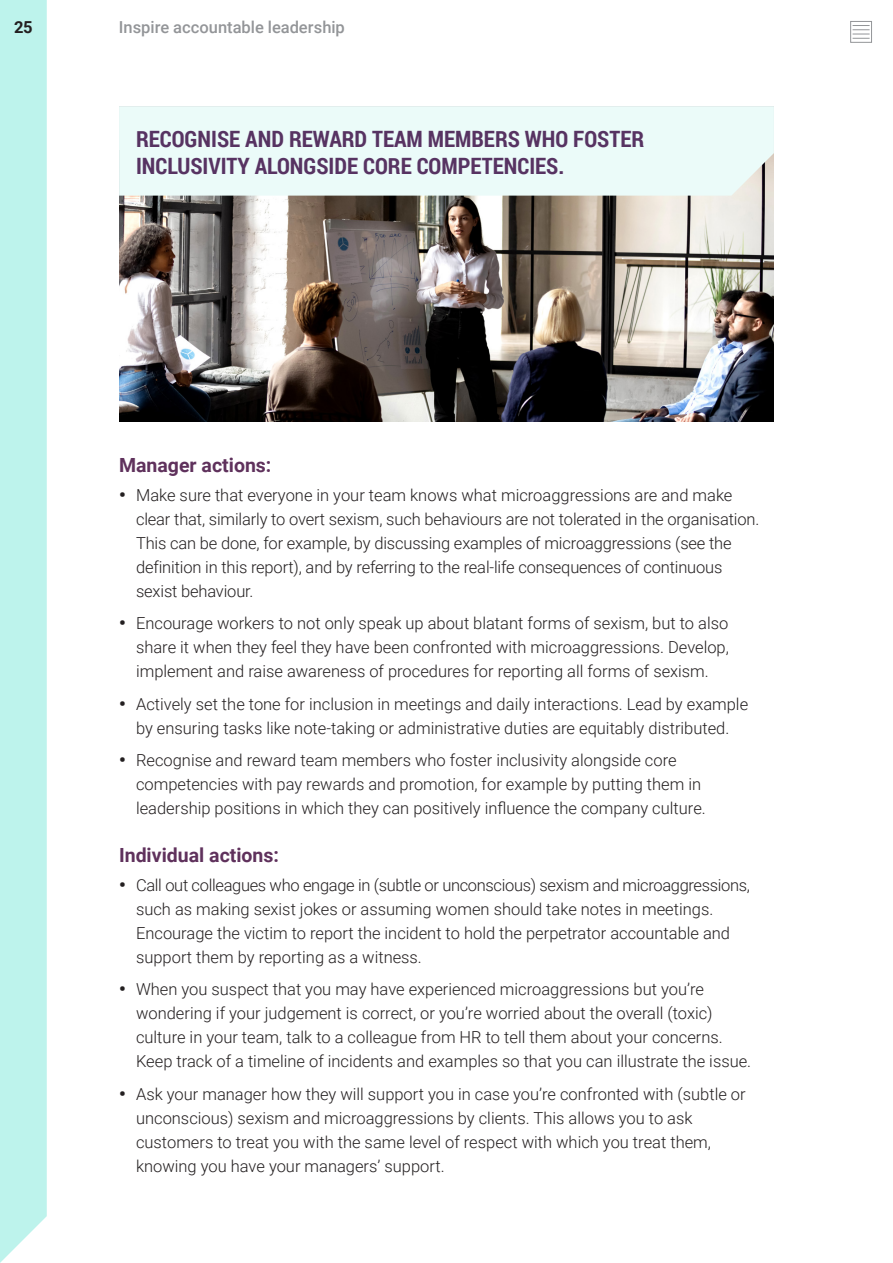
<style>
.page{position:relative;width:893px;height:1263px;background:#fff}
.page>*{position:absolute;margin:0;border:0;box-sizing:border-box;transform-origin:0 0}
.body_copy{font:700 22.5px/27px "Roboto Condensed";color:#573362}
.Para_head{font:700 19.5px "Roboto";color:#5f315c}
.points_copy{font:300 16.5px/24px "Roboto";color:#231f20}
.Subhead_1_1{font:500 16.5px "Roboto";color:#939598}
.Subhead_1_1-2{font:700 16.5px "Roboto";color:#231f20}
.s1{font-weight:900;font-size:18px}
</style>
<div class="page">
<div style="left:0;top:0;width:47px;height:1263px;background:#bdf3ec"></div>
<img style="left:119px;top:196px;width:655px;height:226px">
<div style="left:119px;top:106px;width:655px;height:90px;background:#ebfbf9"></div>
<div style="left:850px;top:21px;width:22px;height:22px;border:1px solid #939598"></div>
<svg style="left:853px;top:25px;width:17px;height:14px"></svg>
<p class="Subhead_1_1-2" style="left:14px;top:16px;width:20px">25</p>
<p class="Subhead_1_1" style="left:119px;top:16px;width:228px">Inspire accountable leadership</p>
<p class="body_copy" style="left:136px;top:124px;width:510px">RECOGNISE AND REWARD TEAM MEMBERS WHO FOSTER<br>INCLUSIVITY ALONGSIDE CORE COMPETENCIES.</p>
<p class="Para_head" style="left:119px;top:452px;width:154px">Manager actions:</p>
<p class="points_copy" style="left:136px;top:482px;width:625px;text-indent:-17px"><span class="s1">•</span> Make sure that everyone in your team knows what microaggressions are and make clear that, similarly to overt sexism, such behaviours are not tolerated in the organisation.<br>This can be done, for example, by discussing examples of microaggressions (see the definition in this report), and by referring to the real-life consequences of continuous sexist behaviour.</p>
<p class="points_copy" style="left:136px;top:611px;width:594px;text-align:justify;text-indent:-17px"><span class="s1">•</span> Encourage workers to not only speak up about blatant forms of sexism, but to also share it when they feel they have been confronted with microaggressions. Develop, implement and raise awareness of procedures for reporting all forms of sexism.</p>
<p class="points_copy" style="left:119px;top:691px;width:631px;text-align:center"><span class="s1">•</span> Actively set the tone for inclusion in meetings and daily interactions. Lead by example by ensuring tasks like note-taking or administrative duties are equitably distributed.</p>
<p class="points_copy" style="left:136px;top:748px;width:571px;text-indent:-17px"><span class="s1">•</span> Recognise and reward team members who foster inclusivity alongside core competencies with pay rewards and promotion, for example by putting them in leadership positions in which they can positively influence the company culture.</p>
<p class="Para_head" style="left:119px;top:842px;width:161px">Individual actions:</p>
<p class="points_copy" style="left:136px;top:872px;width:615px;text-indent:-17px"><span class="s1">•</span> Call out colleagues who engage in (subtle or unconscious) sexism and microaggressions, such as making sexist jokes or assuming women should take notes in meetings.<br>Encourage the victim to report the incident to hold the perpetrator accountable and support them by reporting as a witness.</p>
<p class="points_copy" style="left:136px;top:976px;width:617px;text-indent:-17px"><span class="s1">•</span> When you suspect that you may have experienced microaggressions but you’re wondering if your judgement is correct, or you’re worried about the overall (toxic) culture in your team, talk to a colleague from HR to tell them about your concerns.<br>Keep track of a timeline of incidents and examples so that you can illustrate the issue.</p>
<p class="points_copy" style="left:136px;top:1081px;width:611px;text-indent:-17px"><span class="s1">•</span> Ask your manager how they will support you in case you’re confronted with (subtle or unconscious) sexism and microaggressions by clients. This allows you to ask customers to treat you with the same level of respect with which you treat them, knowing you have your managers’ support.</p>
</div>
